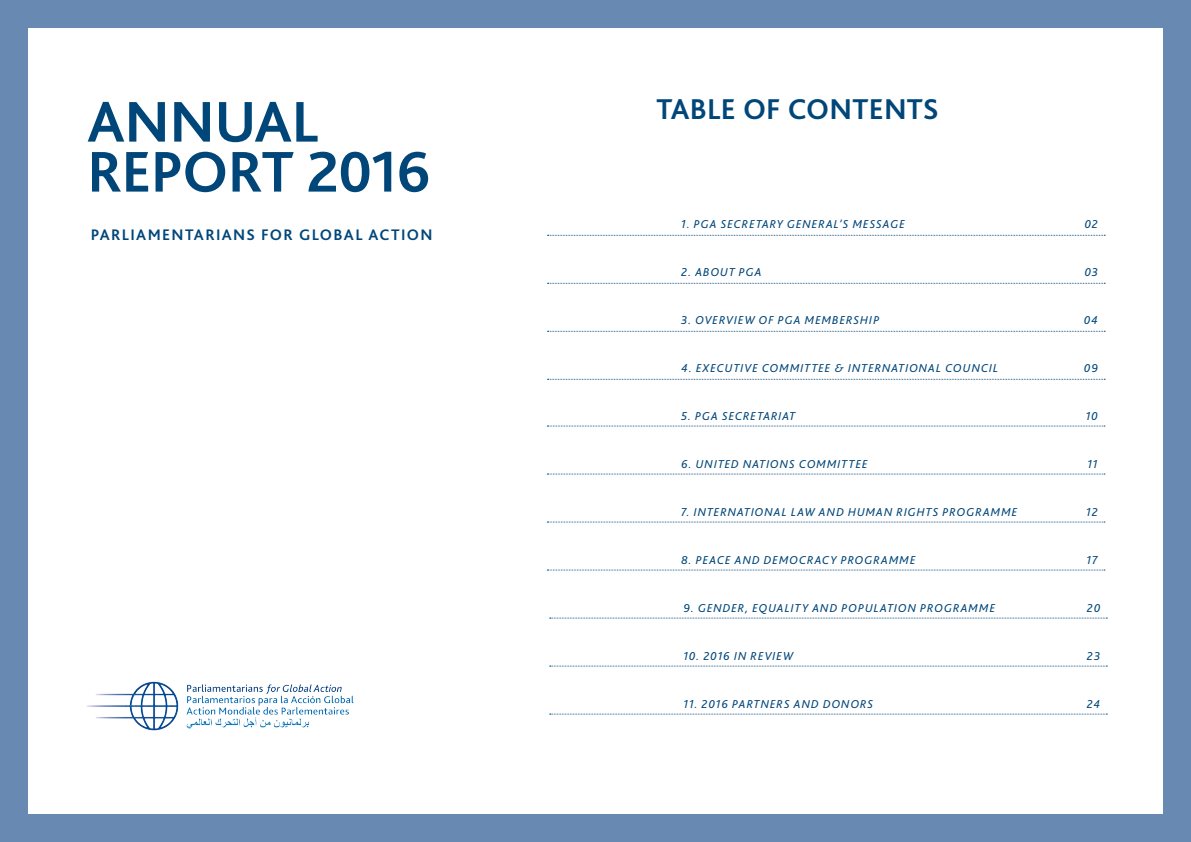
<style>
.page{position:relative;width:1191px;height:842px;background:#6789b2}
.page>*{position:absolute;margin:0;border:0;box-sizing:border-box;transform-origin:0 0}
.Cover_Title{font:700 60px "Bliss 2";letter-spacing:-.015em;color:#004679}
.Big_Title{font:700 30px "Bliss 2";letter-spacing:.01em;color:#004679}
.Headline{font:700 16px "Bliss 2";letter-spacing:.085em;color:#004679}
.Headline-2{font:italic 12px "Bliss 2";letter-spacing:.08em;color:#004679}
</style>
<div class="page">
<div style="left:28px;top:28px;width:1134px;height:786px;background:#fff"></div>
<svg style="left:547px;top:331px;width:558px;height:1px"></svg>
<svg style="left:547px;top:235px;width:558px;height:1px"></svg>
<svg style="left:547px;top:283px;width:558px;height:1px"></svg>
<svg style="left:547px;top:379px;width:558px;height:1px"></svg>
<svg style="left:549px;top:714px;width:558px;height:1px"></svg>
<svg style="left:549px;top:618px;width:558px;height:1px"></svg>
<svg style="left:549px;top:666px;width:558px;height:1px"></svg>
<svg style="left:547px;top:522px;width:558px;height:1px"></svg>
<svg style="left:547px;top:426px;width:558px;height:1px"></svg>
<svg style="left:547px;top:474px;width:558px;height:1px"></svg>
<svg style="left:547px;top:570px;width:558px;height:1px"></svg>
<img style="left:87px;top:681px;width:267px;height:50px">
<p class="Cover_Title" style="left:87px;top:84px;width:233px">ANNUAL</p>
<p class="Cover_Title" style="left:87px;top:134px;width:345px">REPORT 2016</p>
<p class="Headline" style="left:91px;top:225px;width:343px">PARLIAMENTARIANS FOR GLOBAL ACTION</p>
<p class="Big_Title" style="left:656px;top:90px;width:284px">TABLE OF CONTENTS</p>
<p class="Headline-2" style="left:681px;top:217px;width:225px">1. PGA SECRETARY GENERAL’S MESSAGE</p>
<p class="Headline-2" style="left:1084px;top:217px;width:15px">02</p>
<p class="Headline-2" style="left:681px;top:265px;width:82px">2. ABOUT PGA</p>
<p class="Headline-2" style="left:1084px;top:265px;width:15px">03</p>
<p class="Headline-2" style="left:681px;top:313px;width:200px">3. OVERVIEW OF PGA MEMBERSHIP</p>
<p class="Headline-2" style="left:1084px;top:313px;width:16px">04</p>
<p class="Headline-2" style="left:681px;top:361px;width:318px">4. EXECUTIVE COMMITTEE &amp; INTERNATIONAL COUNCIL</p>
<p class="Headline-2" style="left:1084px;top:361px;width:16px">09</p>
<p class="Headline-2" style="left:681px;top:409px;width:116px">5. PGA SECRETARIAT</p>
<p class="Headline-2" style="left:1085px;top:409px;width:14px">10</p>
<p class="Headline-2" style="left:681px;top:457px;width:188px">6. UNITED NATIONS COMMITTEE</p>
<p class="Headline-2" style="left:1087px;top:457px;width:12px">11</p>
<p class="Headline-2" style="left:681px;top:505px;width:338px">7. INTERNATIONAL LAW AND HUMAN RIGHTS PROGRAMME</p>
<p class="Headline-2" style="left:1086px;top:505px;width:13px">12</p>
<p class="Headline-2" style="left:681px;top:553px;width:236px">8. PEACE AND DEMOCRACY PROGRAMME</p>
<p class="Headline-2" style="left:1086px;top:553px;width:13px">17</p>
<p class="Headline-2" style="left:683px;top:601px;width:313px">9. GENDER, EQUALITY AND POPULATION PROGRAMME</p>
<p class="Headline-2" style="left:1087px;top:601px;width:15px">20</p>
<p class="Headline-2" style="left:683px;top:649px;width:111px">10. 2016 IN REVIEW</p>
<p class="Headline-2" style="left:1087px;top:649px;width:15px">23</p>
<p class="Headline-2" style="left:683px;top:697px;width:191px">11. 2016 PARTNERS AND DONORS</p>
<p class="Headline-2" style="left:1087px;top:697px;width:15px">24</p>
</div>
